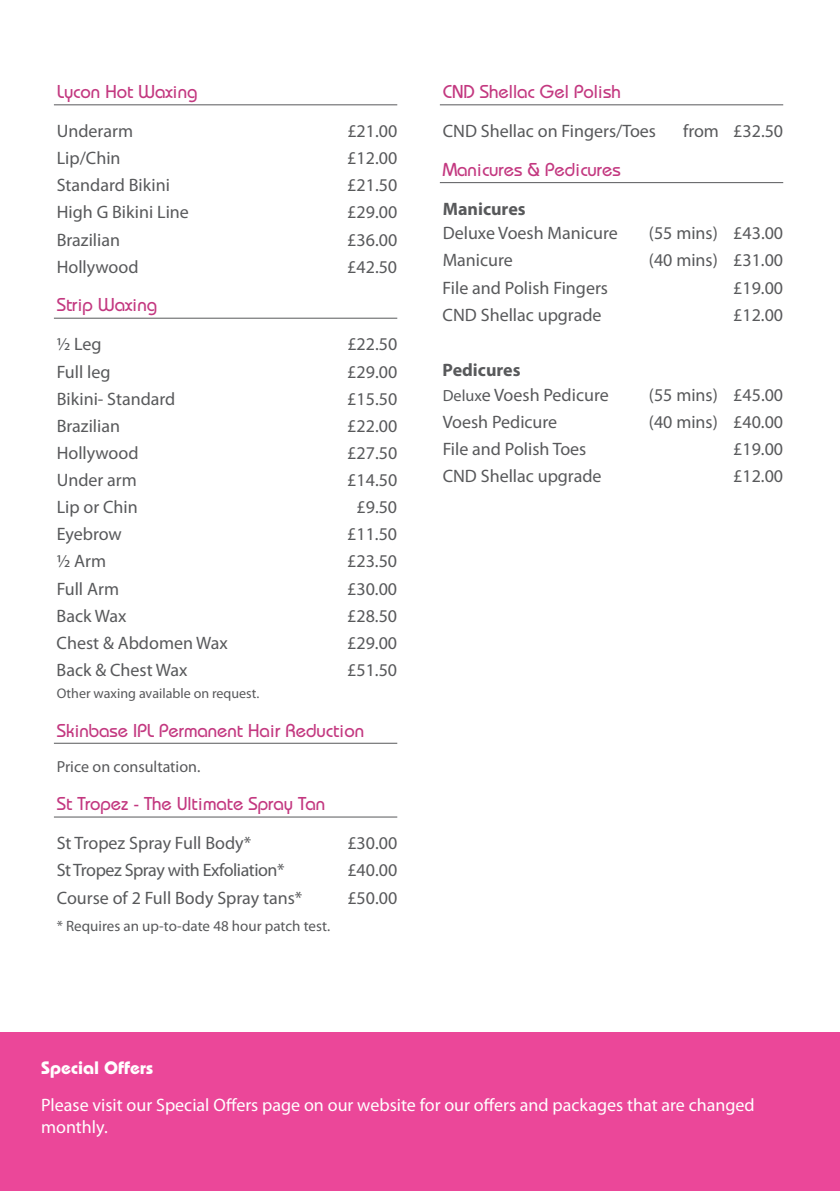
<style>
.page{position:relative;width:840px;height:1191px;background:#fff}
.page>*{position:absolute;margin:0;border:0;box-sizing:border-box;transform-origin:0 0}
.t1{font:500 18.6px "Bauhaus Std";color:#c33880}
.t2{font:18px/24.8px "Myriad Pro";color:#58595b}
.t3{font:18px/22px "Myriad Pro";color:#fff}
.t4{font:18px "Myriad Pro";letter-spacing:-.025em;color:#58595b}
.t5{font:700 18px "Bauhaus Std";color:#fff}
.t6{font:700 18px "Myriad Pro";color:#58595b}
.t7{font:16px "Myriad Pro";color:#58595b}
.t8{font:15px "Myriad Pro";color:#58595b}
.t9{font:14px "Myriad Pro";color:#58595b}
.s1{font-weight:700}
.s2{font-size:16.2px}
</style>
<div class="page">
<hr style="left:54px;top:104px;width:343px;height:1px;background:#58595b">
<hr style="left:54px;top:318px;width:343px;height:1px;background:#58595b">
<hr style="left:54px;top:742px;width:343px;height:1px;background:#58595b">
<hr style="left:54px;top:816px;width:343px;height:1px;background:#58595b">
<hr style="left:439px;top:104px;width:343px;height:1px;background:#58595b">
<hr style="left:439px;top:182px;width:343px;height:1px;background:#58595b">
<div style="left:0;top:1032px;width:839px;height:159px;background:#eb4799"></div>
<p class="t1" style="left:57px;top:81px;width:142px">Lycon Hot Waxing</p>
<p class="t2" style="left:57px;top:118px;width:78px">Underarm</p>
<p class="t2" style="left:347px;top:118px;width:51px">£21.00</p>
<p class="t2" style="left:57px;top:145px;width:65px">Lip/Chin</p>
<p class="t2" style="left:347px;top:145px;width:51px">£12.00</p>
<p class="t2" style="left:57px;top:173px;width:115px">Standard Bikini</p>
<p class="t2" style="left:347px;top:173px;width:51px">£21.50</p>
<p class="t2" style="left:57px;top:200px;width:134px">High G Bikini Line</p>
<p class="t2" style="left:347px;top:200px;width:51px">£29.00</p>
<p class="t2" style="left:57px;top:227px;width:65px">Brazilian</p>
<p class="t2" style="left:347px;top:227px;width:51px">£36.00</p>
<p class="t2" style="left:57px;top:254px;width:83px">Hollywood</p>
<p class="t2" style="left:347px;top:254px;width:51px">£42.50</p>
<p class="t1" style="left:57px;top:294px;width:102px">Strip Waxing</p>
<p class="t2" style="left:57px;top:332px;width:46px">½ Leg</p>
<p class="t2" style="left:347px;top:332px;width:51px">£22.50</p>
<p class="t2" style="left:57px;top:359px;width:55px">Full leg</p>
<p class="t2" style="left:347px;top:359px;width:51px">£29.00</p>
<p class="t2" style="left:57px;top:386px;width:120px">Bikini- Standard</p>
<p class="t2" style="left:347px;top:386px;width:51px">£15.50</p>
<p class="t2" style="left:57px;top:413px;width:65px">Brazilian</p>
<p class="t2" style="left:347px;top:413px;width:51px">£22.00</p>
<p class="t2" style="left:57px;top:440px;width:83px">Hollywood</p>
<p class="t2" style="left:347px;top:440px;width:51px">£27.50</p>
<p class="t2" style="left:57px;top:467px;width:82px">Under arm</p>
<p class="t2" style="left:347px;top:467px;width:51px">£14.50</p>
<p class="t2" style="left:57px;top:494px;width:82px">Lip or Chin</p>
<p class="t2" style="left:356px;top:494px;width:42px">£9.50</p>
<p class="t2" style="left:57px;top:521px;width:66px">Eyebrow</p>
<p class="t2" style="left:347px;top:521px;width:51px">£11.50</p>
<p class="t2" style="left:57px;top:548px;width:51px">½ Arm</p>
<p class="t2" style="left:347px;top:548px;width:51px">£23.50</p>
<p class="t2" style="left:57px;top:576px;width:64px">Full Arm</p>
<p class="t2" style="left:347px;top:576px;width:51px">£30.00</p>
<p class="t2" style="left:57px;top:603px;width:71px">Back Wax</p>
<p class="t2" style="left:347px;top:603px;width:51px">£28.50</p>
<p class="t2" style="left:57px;top:630px;width:173px">Chest &amp; Abdomen Wax</p>
<p class="t2" style="left:347px;top:630px;width:51px">£29.00</p>
<p class="t2" style="left:57px;top:657px;width:132px">Back &amp; Chest Wax</p>
<p class="t2" style="left:347px;top:657px;width:51px">£51.50</p>
<p class="t9" style="left:57px;top:684px;width:204px">Other waxing available on request.</p>
<p class="t1" style="left:57px;top:719px;width:308px">Skinbase IPL Permanent Hair Reduction</p>
<p class="t7" style="left:57px;top:756px;width:145px">Price on consultation.</p>
<p class="t1" style="left:57px;top:793px;width:270px">St Tropez - The Ultimate Spray Tan</p>
<p class="t2" style="left:57px;top:830px;width:196px">St Tropez Spray Full Body*</p>
<p class="t2" style="left:347px;top:830px;width:51px">£30.00</p>
<p class="t4" style="left:57px;top:859px;width:229px">St Tropez Spray with Exfoliation*</p>
<p class="t2" style="left:347px;top:857px;width:51px">£40.00</p>
<p class="t2" style="left:57px;top:885px;width:247px">Course of 2 Full Body Spray tans*</p>
<p class="t2" style="left:347px;top:885px;width:51px">£50.00</p>
<p class="t8" style="left:57px;top:916px;width:275px">* Requires an up-to-date 48 hour patch test.</p>
<p class="t1" style="left:442px;top:81px;width:179px">CND Shellac Gel Polish</p>
<p class="t2" style="left:442px;top:118px;width:215px">CND Shellac on Fingers/Toes</p>
<p class="t2" style="left:682px;top:118px;width:102px">from £32.50</p>
<p class="t1" style="left:442px;top:158px;width:179px">Manicures &amp; Pedicures</p>
<p class="t6" style="left:442px;top:197px;width:84px">Manicures</p>
<p class="t2" style="left:442px;top:221px;width:176px">Deluxe Voesh Manicure</p>
<p class="t2" style="left:648px;top:221px;width:136px">(55 mins) £43.00</p>
<p class="t2" style="left:442px;top:248px;width:72px">Manicure</p>
<p class="t2" style="left:648px;top:248px;width:136px">(40 mins) £31.00</p>
<p class="t2" style="left:442px;top:275px;width:167px">File and Polish Fingers</p>
<p class="t2" style="left:732px;top:275px;width:51px">£19.00</p>
<p class="t2" style="left:442px;top:302px;width:160px">CND Shellac upgrade</p>
<p class="t2" style="left:732px;top:302px;width:51px">£12.00</p>
<p class="t2" style="left:442px;top:357px;width:167px"><span class="s1">Pedicures<br></span><span class="s2">Delux</span>e Voesh Pedicure</p>
<p class="t2" style="left:648px;top:382px;width:136px">(55 mins) £45.00</p>
<p class="t2" style="left:442px;top:409px;width:116px">Voesh Pedicure</p>
<p class="t2" style="left:648px;top:409px;width:136px">(40 mins) £40.00</p>
<p class="t2" style="left:442px;top:436px;width:145px">File and Polish Toes</p>
<p class="t2" style="left:732px;top:436px;width:51px">£19.00</p>
<p class="t2" style="left:442px;top:463px;width:160px">CND Shellac upgrade</p>
<p class="t2" style="left:732px;top:463px;width:51px">£12.00</p>
<p class="t5" style="left:41px;top:1056px;width:114px">Special Offers</p>
<p class="t3" style="left:41px;top:1093px;width:714px">Please visit our Special Offers page on our website for our offers and packages that are changed monthly.</p>
</div>
